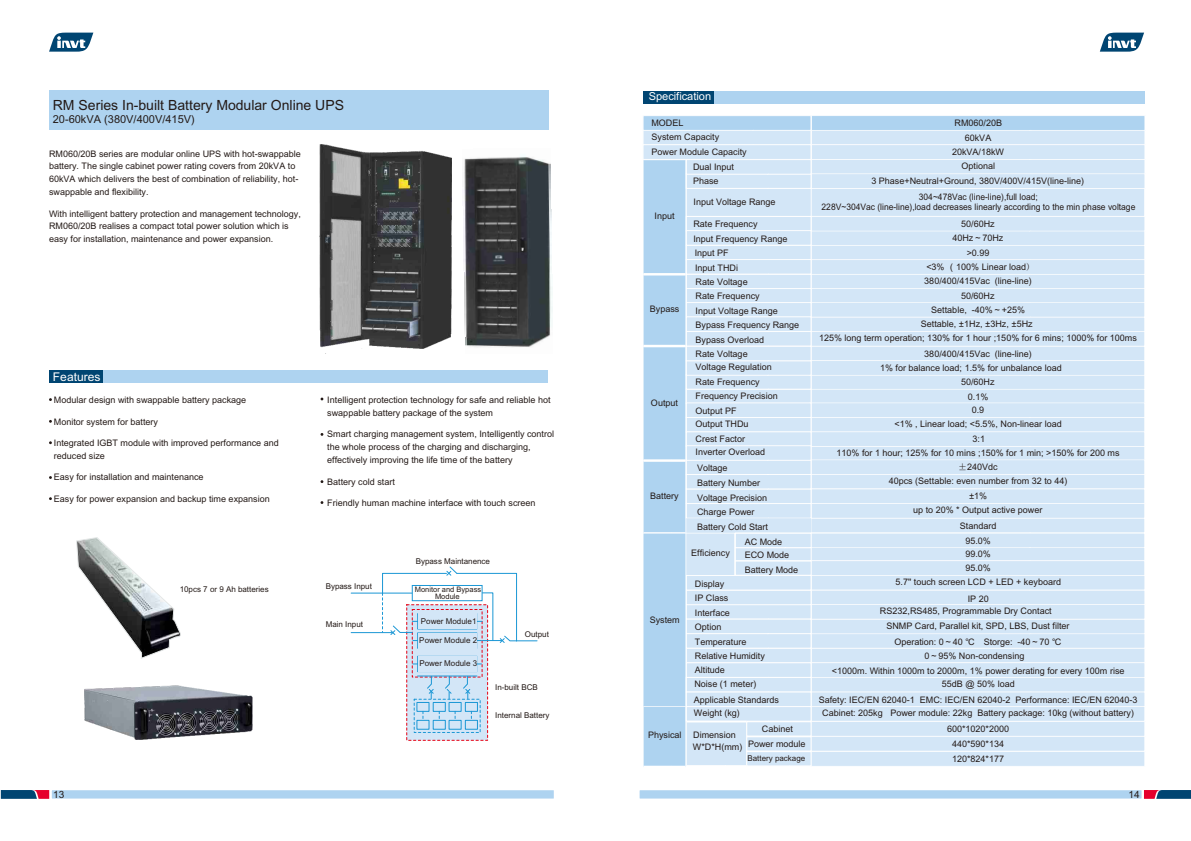
<style>
.page{position:relative;width:1191px;height:841px;background:#fff}
.page>*{position:absolute;margin:0;border:0;box-sizing:border-box;transform-origin:0 0}
.t1{font:14px "Arial Unicode MS";color:#231916}
.t2{font:12px "Arial Unicode MS";color:#fff}
.t3{font:11px "Arial Unicode MS";color:#231916}
.t4{font:11px "Arial Unicode MS";color:#fff}
.t5{font:10px "Arial Unicode MS";color:#231916}
.t6{font:9px/12.9px "Arial Unicode MS";color:#231916}
.t7{font:9px "Arial Unicode MS";color:#231916;scale:.94 1}
.t8{font:8px "Arial Unicode MS";color:#231916}
.t9{font:7.5px/7.3px "Arial Unicode MS";color:#231916;text-align:center}
.s1{font-family:"Batang"}
.s2{font-family:"Sim Sun"}
</style>
<div class="page">
<svg style="left:1px;top:790px;width:553px;height:9px;background:#aac9e5"></svg>
<svg style="left:49px;top:33px;width:44px;height:19px"></svg>
<div style="left:49px;top:91px;width:499px;height:39px;background:#aed3f0"></div>
<div style="left:49px;top:370px;width:53px;height:13px;background:#004572"></div>
<div style="left:103px;top:370px;width:445px;height:13px;background:#aed3f0"></div>
<hr style="left:351px;top:593px;width:69px;height:1px;background:#1b97d5">
<hr style="left:351px;top:632px;width:41px;height:1px;background:#1b97d5">
<svg style="left:382px;top:566px;width:155px;height:175px"></svg>
<div style="left:414px;top:699px;width:66px;height:34px;border:1px dashed #1b97d5"></div>
<svg style="left:76px;top:537px;width:105px;height:122px"></svg>
<img style="left:84px;top:685px;width:169px;height:55px">
<svg style="left:639px;top:790px;width:551px;height:9px;background:#abc9e5"></svg>
<svg style="left:1099px;top:33px;width:44px;height:19px"></svg>
<img style="left:320px;top:145px;width:131px;height:209px">
<img style="left:463px;top:156px;width:89px;height:192px">
<div style="left:711px;top:91px;width:432px;height:12px;background:#aed3f0"></div>
<div style="left:643px;top:91px;width:71px;height:12px;background:#004572"></div>
<svg style="left:643px;top:116px;width:502px;height:651px;background:#d2e5f6"></svg>
<h1 class="t1" style="left:53px;top:99px;width:292px">RM Series In-built Battery Modular Online UPS</h1>
<p class="t3" style="left:53px;top:115px;width:143px">20-60kVA (380V/400V/415V)</p>
<p class="t6" style="left:49px;top:148px;width:253px">RM060/20B series are modular online UPS with hot-swappable battery. The single cabinet power rating covers from 20kVA to 60kVA which delivers the best of combination of reliability, hot&shy;swappable and flexibility.</p>
<p class="t6" style="left:49px;top:208px;width:253px">With intelligent battery protection and management technology,<br>RM060/20B realises a compact total power solution which is easy for installation, maintenance and power expansion.</p>
<h2 class="t2" style="left:53px;top:372px;width:49px">Features</h2>
<p class="t6" style="left:54px;top:394px;width:194px">Modular design with swappable battery package</p>
<p class="t6" style="left:54px;top:416px;width:106px">Monitor system for battery</p>
<p class="t6" style="left:54px;top:437px;width:226px">Integrated IGBT module with improved performance and reduced size</p>
<p class="t6" style="left:54px;top:471px;width:151px">Easy for installation and maintenance</p>
<p class="t6" style="left:54px;top:493px;width:217px">Easy for power expansion and backup time expansion</p>
<p class="t5" style="left:53px;top:791px;width:13px">13</p>
<p class="t8" style="left:180px;top:586px;width:90px">10pcs 7 or 9 Ah batteries</p>
<p class="t6" style="left:327px;top:394px;width:225px">Intelligent protection technology for safe and reliable hot swappable battery package of the system</p>
<p class="t6" style="left:327px;top:429px;width:228px">Smart charging management system, Intelligently control the whole process of the charging and discharging, effectively improving the life time of the battery</p>
<p class="t6" style="left:327px;top:476px;width:69px">Battery cold start</p>
<p class="t6" style="left:327px;top:497px;width:210px">Friendly human machine interface with touch screen</p>
<p class="t8" style="left:325px;top:583px;width:48px">Bypass Input</p>
<p class="t8" style="left:325px;top:621px;width:39px">Main Input</p>
<p class="t8" style="left:415px;top:558px;width:76px">Bypass Maintanence</p>
<p class="t9" style="left:414px;top:587px;width:68px">Monitor and Bypass<br>Module</p>
<p class="t8" style="left:421px;top:618px;width:57px">Power Module1</p>
<p class="t8" style="left:419px;top:637px;width:59px">Power Module 2</p>
<p class="t8" style="left:419px;top:661px;width:59px">Power Module 3</p>
<p class="t8" style="left:524px;top:632px;width:26px">Output</p>
<p class="t8" style="left:495px;top:684px;width:44px">In-built BCB</p>
<p class="t8" style="left:495px;top:712px;width:56px">Internal Battery</p>
<p class="t4" style="left:648px;top:92px;width:64px">Specification</p>
<p class="t6" style="left:651px;top:117px;width:34px">MODEL</p>
<p class="t6" style="left:651px;top:130px;width:97px;line-height:14.5px">System Capacity<br>Power Module Capacity</p>
<p class="t6" style="left:654px;top:210px;width:22px">Input</p>
<p class="t6" style="left:649px;top:304px;width:31px">Bypass</p>
<p class="t6" style="left:692px;top:161px;width:43px">Dual Input</p>
<p class="t6" style="left:692px;top:175px;width:27px">Phase</p>
<p class="t6" style="left:693px;top:217px;width:96px;line-height:14.6px">Rate Frequency<br>Input Frequency Range<br>Input PF<br>Input THDi</p>
<p class="t6" style="left:693px;top:196px;width:84px">Input Voltage Range</p>
<p class="t6" style="left:695px;top:275px;width:105px;line-height:14.5px">Rate Voltage<br>Rate Frequency<br>Input Voltage Range<br>Bypass Frequency Range<br>Bypass Overload</p>
<p class="t6" style="left:954px;top:117px;width:49px">RM060/20B</p>
<p class="t6" style="left:964px;top:132px;width:28px">60kVA</p>
<p class="t6" style="left:951px;top:146px;width:54px">20kVA/18kW</p>
<p class="t6" style="left:961px;top:161px;width:35px">Optional</p>
<p class="t6" style="left:871px;top:175px;width:214px">3 Phase+Neutral+Ground, 380V/400V/415V(line-line)</p>
<p class="t6" style="left:960px;top:218px;width:35px">50/60Hz</p>
<p class="t6" style="left:952px;top:232px;width:53px">40Hz～70Hz</p>
<p class="t6" style="left:966px;top:247px;width:24px">&gt;0.99</p>
<p class="t6" style="left:926px;top:262px;width:110px">&lt;3% （100% Linear load<span class="s1">）</span></p>
<p class="t6" style="left:924px;top:274px;width:109px;line-height:14.7px;text-align:center">380/400/415Vac (line-line)<br>50/60Hz</p>
<p class="t6" style="left:920px;top:318px;width:113px">Settable, ±1Hz, ±3Hz, ±5Hz</p>
<p class="t7" style="left:918px;top:193px;width:128px">304~478Vac (line-line),full load;</p>
<p class="t7" style="left:821px;top:204px;width:335px">228V~304Vac (line-line),load decreases linearly according to the min phase voltage</p>
<p class="t6" style="left:931px;top:304px;width:95px">Settable, -40%～+25%</p>
<p class="t6" style="left:818px;top:332px;width:319px">125% long term operation; 130% for 1 hour ;150% for 6 mins; 1000% for 100ms</p>
<p class="t6" style="left:650px;top:397px;width:29px">Output</p>
<p class="t6" style="left:650px;top:490px;width:30px">Battery</p>
<p class="t6" style="left:649px;top:614px;width:32px">System</p>
<p class="t6" style="left:647px;top:729px;width:35px">Physical</p>
<p class="t6" style="left:924px;top:348px;width:109px">380/400/415Vac (line-line)</p>
<p class="t6" style="left:960px;top:376px;width:35px">50/60Hz</p>
<p class="t6" style="left:894px;top:419px;width:169px">&lt;1% , Linear load; &lt;5.5%, Non-linear load</p>
<p class="t6" style="left:695px;top:349px;width:54px">Rate Voltage</p>
<p class="t6" style="left:695px;top:376px;width:66px">Rate Frequency</p>
<p class="t6" style="left:695px;top:405px;width:55px;line-height:13.6px">Output PF<br>Output THDu</p>
<p class="t6" style="left:695px;top:447px;width:71px">Inverter Overload</p>
<p class="t6" style="left:695px;top:362px;width:78px">Voltage Regulation</p>
<p class="t6" style="left:695px;top:390px;width:84px">Frequency Precision</p>
<p class="t6" style="left:967px;top:391px;width:22px">0.1%</p>
<p class="t6" style="left:879px;top:362px;width:183px">1% for balance load; 1.5% for unbalance load</p>
<p class="t6" style="left:971px;top:405px;width:14px">0.9</p>
<p class="t6" style="left:695px;top:433px;width:51px">Crest Factor</p>
<p class="t6" style="left:972px;top:433px;width:14px">3:1</p>
<p class="t6" style="left:836px;top:447px;width:284px">110% for 1 hour; 125% for 10 mins ;150% for 1 min; &gt;150% for 200 ms</p>
<p class="t6" style="left:696px;top:463px;width:32px">Voltage</p>
<p class="t6" style="left:957px;top:462px;width:41px"><span class="s2">±</span>240Vdc</p>
<p class="t6" style="left:888px;top:475px;width:180px">40pcs (Settable: even number from 32 to 44)</p>
<p class="t6" style="left:696px;top:476px;width:73px;line-height:14.6px">Battery Number<br>Voltage Precision<br>Charge Power<br>Battery Cold Start</p>
<p class="t6" style="left:691px;top:547px;width:40px">Efficiency</p>
<p class="t6" style="left:744px;top:549px;width:55px;line-height:14.5px">ECO Mode<br>Battery Mode</p>
<p class="t6" style="left:694px;top:592px;width:37px;line-height:14.5px">IP Class<br>Interface<br>Option</p>
<p class="t6" style="left:694px;top:664px;width:32px">Altitude</p>
<p class="t6" style="left:912px;top:490px;width:131px;line-height:13.8px;text-align:center">±1%<br>up to 20% * Output active power</p>
<p class="t6" style="left:959px;top:520px;width:38px">Standard</p>
<p class="t6" style="left:965px;top:547px;width:27px;line-height:14.6px">99.0%<br>95.0%</p>
<p class="t6" style="left:879px;top:593px;width:173px;line-height:12.5px;text-indent:88px">IP 20<br>RS232,RS485, Programmable Dry Contact</p>
<p class="t6" style="left:886px;top:620px;width:185px">SNMP Card, Parallel kit, SPD, LBS, Dust filter</p>
<p class="t6" style="left:831px;top:665px;width:294px">&lt;1000m. Within 1000m to 2000m, 1% power derating for every 100m rise</p>
<p class="t6" style="left:744px;top:536px;width:39px">AC Mode</p>
<p class="t6" style="left:965px;top:535px;width:27px">95.0%</p>
<p class="t6" style="left:694px;top:578px;width:31px">Display</p>
<p class="t6" style="left:895px;top:576px;width:167px">5.7" touch screen LCD + LED + keyboard</p>
<p class="t6" style="left:924px;top:636px;width:138px;line-height:14.1px;text-indent:-30px">Operation: 0～40 ℃ Storge: -40～70 ℃<br>0～95% Non-condensing</p>
<p class="t6" style="left:694px;top:635px;width:72px;line-height:14.5px">Temperature<br>Relative Humidity</p>
<p class="t6" style="left:694px;top:678px;width:64px">Noise (1 meter)</p>
<p class="t6" style="left:941px;top:678px;width:74px">55dB @ 50% load</p>
<p class="t6" style="left:693px;top:694px;width:87px">Applicable Standards</p>
<p class="t6" style="left:818px;top:694px;width:320px">Safety: IEC/EN 62040-1 EMC: IEC/EN 62040-2 Performance: IEC/EN 62040-3</p>
<p class="t6" style="left:693px;top:707px;width:48px">Weight (kg)</p>
<p class="t6" style="left:747px;top:722px;width:59px;line-height:15.1px;text-align:center">Cabinet<br>Power module</p>
<p class="t6" style="left:692px;top:730px;width:51px;line-height:11.8px">Dimension<br>W*D*H(mm)</p>
<p class="t6" style="left:822px;top:706px;width:313px;line-height:15.9px;text-align:center">Cabinet: 205kg Power module: 22kg Battery package: 10kg (without battery)<br>600*1020*2000</p>
<p class="t6" style="left:951px;top:739px;width:54px">440*590*134</p>
<p class="t8" style="left:747px;top:755px;width:59px">Battery package</p>
<p class="t6" style="left:951px;top:753px;width:54px">120*824*177</p>
<p class="t5" style="left:1128px;top:791px;width:13px">14</p>
</div>
